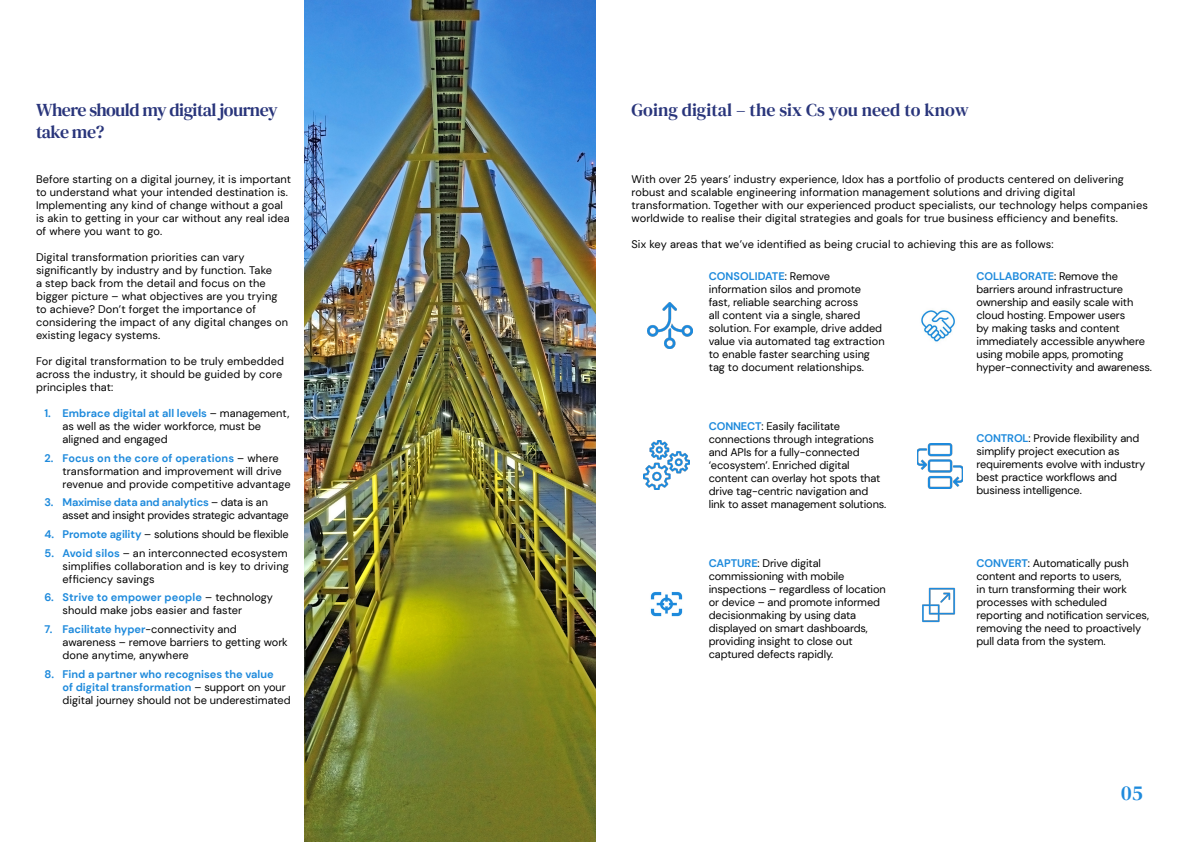
<style>
.page{position:relative;width:1191px;height:842px;background:#fff}
.page>*{position:absolute;margin:0;border:0;box-sizing:border-box;transform-origin:0 0}
.t1{font:21px "DM Serif Text";color:#1e8adc}
.t2{font:18px/21.6px "DM Serif Text";letter-spacing:-.03em;color:#29357b}
.t3{font:18px "DM Serif Text";color:#29357b}
.t4{font:11px/13px "DM Sans";letter-spacing:-.005em;color:#000}
.t5{font:700 11px/13px "DM Sans";color:#1e8adc}
.s1{font-weight:700;color:#1e8adc}
.s2{font-weight:400;color:#000}
</style>
<div class="page">
<img style="left:304px;top:0;width:291px;height:842px">
<img style="left:917px;top:444px;width:45px;height:44px">
<img style="left:921px;top:310px;width:34px;height:32px">
<img style="left:647px;top:302px;width:46px;height:46px">
<img style="left:922px;top:587px;width:34px;height:36px">
<img style="left:643px;top:441px;width:46px;height:49px">
<img style="left:650px;top:592px;width:33px;height:25px">
<h2 class="t2" style="left:36px;top:100px;width:243px">Where should my digital journey take me?</h2>
<p class="t4" style="left:36px;top:172px;width:257px">Before starting on a digital journey, it is important to understand what your intended destination is.<br>Implementing any kind of change without a goal is akin to getting in your car without any real idea of where you want to go.</p>
<p class="t4" style="left:36px;top:251px;width:253px">Digital transformation priorities can vary significantly by industry and by function. Take<br>a step back from the detail and focus on the bigger picture – what objectives are you trying to achieve? Don’t forget the importance of considering the impact of any digital changes on existing legacy systems.</p>
<p class="t4" style="left:36px;top:355px;width:249px">For digital transformation to be truly embedded across the industry, it should be guided by core principles that:</p>
<p class="t4" style="left:62px;top:407px;width:228px;text-indent:-18px"><span class="s1">1. Embrace digital at all levels</span> – management, as well as the wider workforce, must be aligned and engaged</p>
<p class="t4" style="left:62px;top:451px;width:230px;text-indent:-18px"><span class="s1">2. Focus on the core of operations</span> – where transformation and improvement will drive revenue and provide competitive advantage</p>
<p class="t4" style="left:62px;top:496px;width:228px;text-indent:-18px"><span class="s1">3. Maximise data and analytics</span> – data is an asset and insight provides strategic advantage</p>
<p class="t4" style="left:45px;top:528px;width:246px"><span class="s1">4. Promote agility</span> – solutions should be flexible</p>
<p class="t4" style="left:62px;top:546px;width:228px;text-align:justify;text-indent:-18px"><span class="s1">5. Avoid silos</span> – an interconnected ecosystem simplifies collaboration and is key to driving efficiency savings</p>
<p class="t4" style="left:62px;top:591px;width:212px;text-indent:-18px"><span class="s1">6. Strive to empower people</span> – technology should make jobs easier and faster</p>
<p class="t4" style="left:62px;top:623px;width:227px;text-indent:-18px"><span class="s1">7. Facilitate hyper</span>-connectivity and awareness – remove barriers to getting work done anytime, anywhere</p>
<p class="t5" style="left:62px;top:667px;width:230px;text-indent:-18px">8. Find a partner who recognises the value<br>of digital transformation <span class="s2">– support on your digital journey should not be underestimated</span></p>
<h2 class="t3" style="left:631px;top:100px;width:339px">Going digital – the six Cs you need to know</h2>
<p class="t4" style="left:631px;top:172px;width:518px">With over 25 years’ industry experience, Idox has a portfolio of products centered on delivering robust and scalable engineering information management solutions and driving digital transformation. Together with our experienced product specialists, our technology helps companies worldwide to realise their digital strategies and goals for true business efficiency and benefits.</p>
<p class="t4" style="left:631px;top:238px;width:423px">Six key areas that we’ve identified as being crucial to achieving this are as follows:</p>
<p class="t4" style="left:708px;top:269px;width:177px"><span class="s1">CONSOLIDATE</span>: Remove information silos and promote fast, reliable searching across<br>all content via a single, shared solution. For example, drive added value via automated tag extraction to enable faster searching using tag to document relationships.</p>
<p class="t4" style="left:976px;top:269px;width:177px"><span class="s1">COLLABORATE</span>: Remove the barriers around infrastructure ownership and easily scale with cloud hosting. Empower users<br>by making tasks and content immediately accessible anywhere using mobile apps, promoting hyper-connectivity and awareness.</p>
<p class="t4" style="left:708px;top:419px;width:178px"><span class="s1">CONNECT</span>: Easily facilitate connections through integrations and APIs for a fully-connected ‘ecosystem’. Enriched digital content can overlay hot spots that drive tag-centric navigation and link to asset management solutions.</p>
<p class="t4" style="left:708px;top:556px;width:179px"><span class="s1">CAPTURE</span>: Drive digital commissioning with mobile inspections – regardless of location or device – and promote informed decisionmaking by using data displayed on smart dashboards, providing insight to close out captured defects rapidly.</p>
<p class="t4" style="left:976px;top:431px;width:170px"><span class="s1">CONTROL</span>: Provide flexibility and simplify project execution as requirements evolve with industry best practice workflows and business intelligence.</p>
<p class="t4" style="left:976px;top:556px;width:174px"><span class="s1">CONVERT</span>: Automatically push content and reports to users,<br>in turn transforming their work processes with scheduled reporting and notification services, removing the need to proactively pull data from the system.</p>
<h1 class="t1" style="left:1121px;top:781px;width:23px">05</h1>
</div>
